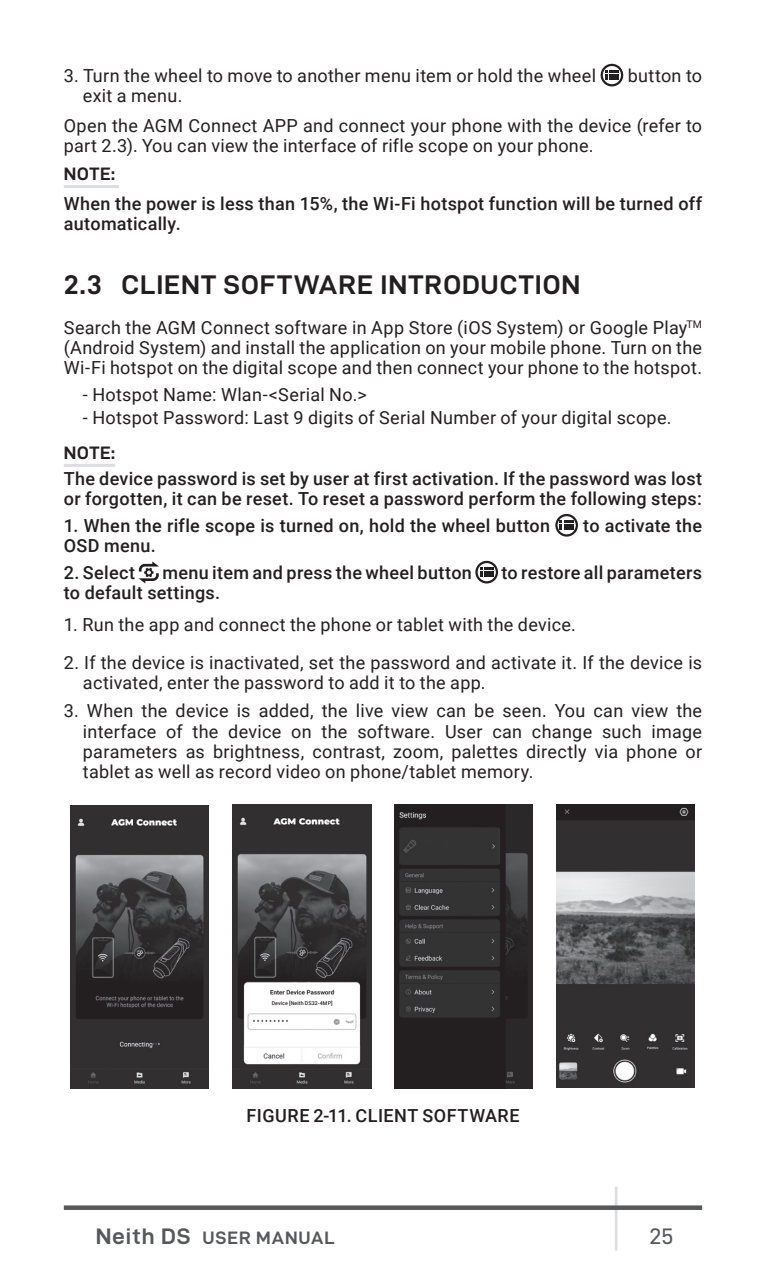
<style>
.page{position:relative;width:766px;height:1276px;background:#fff}
.page>*{position:absolute;margin:0;border:0;box-sizing:border-box;transform-origin:0 0}
.t1{font:27px "D DIN Exp Bold";letter-spacing:.03em;color:#231f20}
.t2{font:22.5px "D DIN Exp";color:#57585a}
.t3{font:18px/20.2px "Roboto";letter-spacing:.015em;color:#231f20}
.t4{font:500 18px/20.2px "Roboto";letter-spacing:.015em;color:#231f20}
.t5{font:18px "D DIN Exp Bold";letter-spacing:.05em;color:#57585a}
.t6{font:18px "D DIN Exp Bold";letter-spacing:.025em;color:#231f20}
.t7{font:500 5.17px "Roboto";letter-spacing:.02em;color:#231f20}
.s1{font-size:22.5px}
</style>
<div class="page">
<hr style="left:614px;top:1186px;width:3px;height:64px;background:#dcdddf">
<div style="left:64px;top:1205px;width:638px;height:5px;background:#57585a"></div>
<hr style="left:64px;top:185px;width:55px;height:3px;background:#dcdddf">
<hr style="left:64px;top:464px;width:51px;height:3px;background:#dcdddf">
<svg style="left:605px;top:70px;width:13px;height:10px"></svg>
<div style="left:600px;top:64px;width:23px;height:22px;border:2px solid #231f20;border-radius:50%"></div>
<svg style="left:559px;top:520px;width:14px;height:10px"></svg>
<div style="left:555px;top:514px;width:23px;height:22px;border:2px solid #231f20;border-radius:50%"></div>
<svg style="left:138px;top:561px;width:21px;height:22px"></svg>
<svg style="left:479px;top:567px;width:14px;height:10px"></svg>
<div style="left:475px;top:561px;width:23px;height:22px;border:2px solid #231f20;border-radius:50%"></div>
<img style="left:70px;top:805px;width:138px;height:283px">
<img style="left:233px;top:804px;width:138px;height:284px">
<img style="left:394px;top:804px;width:138px;height:284px">
<img style="left:556px;top:804px;width:138px;height:284px">
<p class="t3" style="left:64px;top:65px;width:533px">3. Turn the wheel to move to another menu item or hold the wheel</p>
<p class="t3" style="left:627px;top:65px;width:76px">button to</p>
<p class="t3" style="left:64px;top:80px;width:639px;line-height:29.5px;text-indent:19px">exit a menu.<br>Open the AGM Connect APP and connect your phone with the device (refer to</p>
<p class="t3" style="left:64px;top:135px;width:531px">part 2.3). You can view the interface of rifle scope on your phone.</p>
<p class="t6" style="left:64px;top:164px;width:53px">NOTE:</p>
<p class="t4" style="left:64px;top:192px;width:639px">When the power is less than 15%, the Wi-Fi hotspot function will be turned off automatically.</p>
<h1 class="t1" style="left:64px;top:270px;width:518px">2.3 CLIENT SOFTWARE INTRODUCTION</h1>
<p class="t3" style="left:64px;top:316px;width:639px;text-align:justify">Search the AGM Connect software in App Store (iOS System) or Google Play<sup>TM </sup>(Android System) and install the application on your mobile phone. Turn on the Wi-Fi hotspot on the digital scope and then connect your phone to the hotspot.</p>
<p class="t3" style="left:83px;top:383px;width:285px">- Hotspot Name: Wlan-&lt;Serial No.&gt;</p>
<p class="t3" style="left:83px;top:407px;width:590px">- Hotspot Password: Last 9 digits of Serial Number of your digital scope.</p>
<p class="t6" style="left:64px;top:442px;width:53px">NOTE:</p>
<p class="t4" style="left:64px;top:468px;width:639px">The device password is set by user at first activation. If the password was lost or forgotten, it can be reset. To reset a password perform the following steps:</p>
<p class="t4" style="left:64px;top:515px;width:487px">1. When the rifle scope is turned on, hold the wheel button</p>
<p class="t4" style="left:583px;top:515px;width:120px">to activate the</p>
<p class="t4" style="left:64px;top:535px;width:94px">OSD menu.</p>
<p class="t4" style="left:64px;top:562px;width:73px">2. Select</p>
<p class="t4" style="left:162px;top:562px;width:311px">menu item and press the wheel button</p>
<p class="t4" style="left:501px;top:562px;width:202px">to restore all parameters</p>
<p class="t4" style="left:64px;top:582px;width:158px">to default settings.</p>
<p class="t3" style="left:64px;top:614px;width:513px">1. Run the app and connect the phone or tablet with the device.</p>
<p class="t3" style="left:83px;top:652px;width:620px;text-indent:-19px">2. If the device is inactivated, set the password and activate it. If the device is activated, enter the password to add it to the app.</p>
<p class="t3" style="left:83px;top:700px;width:620px;text-align:justify;text-indent:-19px">3. When the device is added, the live view can be seen. You can view the interface of the device on the software. User can change such image parameters as brightness, contrast, zoom, palettes directly via phone or tablet as well as record video on phone/tablet memory.</p>
<p class="t7" style="left:271px;top:999px;width:62px">Device [Neith DS32-4MP]</p>
<p class="t4" style="left:246px;top:1105px;width:274px">FIGURE 2-11. CLIENT SOFTWARE</p>
<p class="t5" style="left:96px;top:1227px;width:240px"><span class="s1">Neith DS</span> USER MANUAL</p>
<p class="t2" style="left:649px;top:1223px;width:26px">25</p>
</div>
